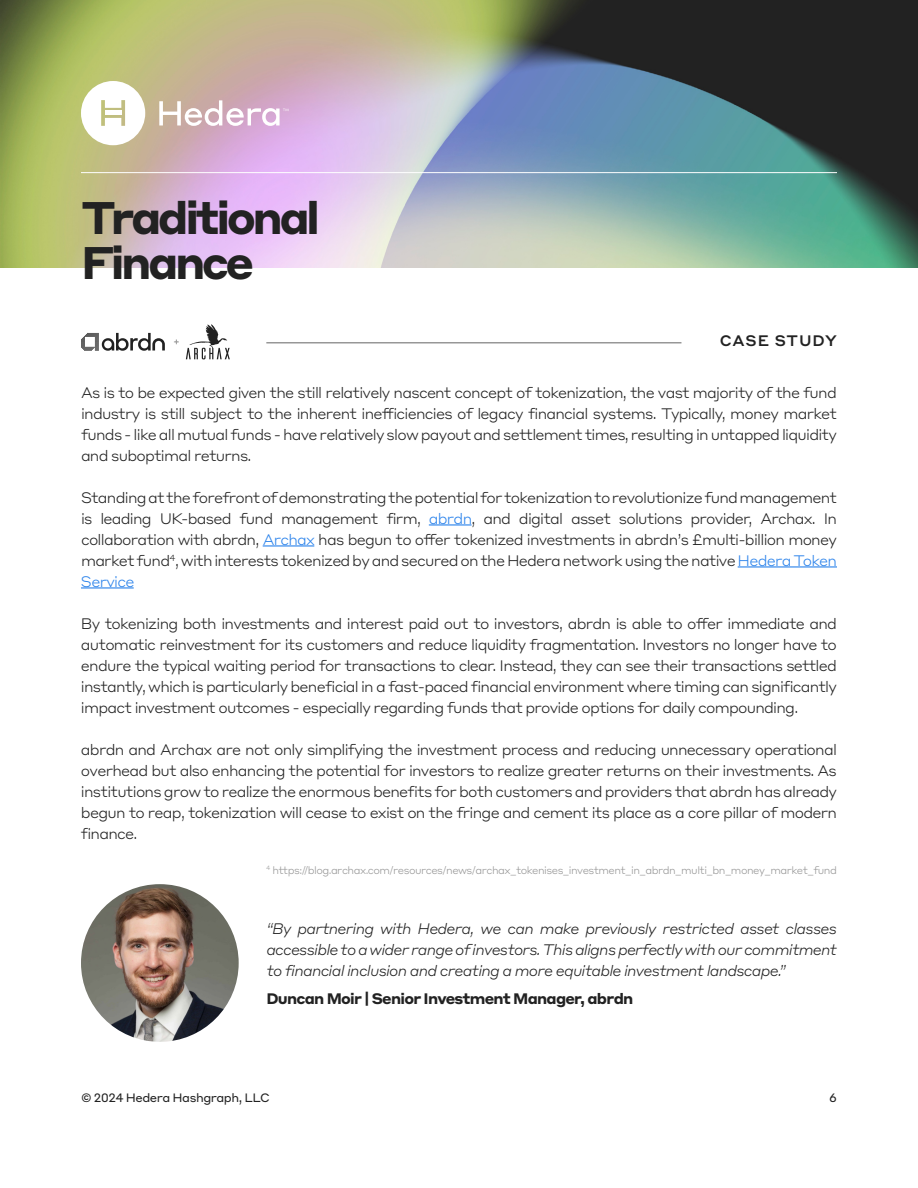
<style>
.page{position:relative;width:918px;height:1188px;background:#fff}
.page>*{position:absolute;margin:0;border:0;box-sizing:border-box;transform-origin:0 0}
.t1{font:700 45px/45px "Styrene A";letter-spacing:-.08em;color:#222}
.t2{font:300 15px/21px "Styrene A";letter-spacing:-.05em;color:#222;text-align:justify}
.t3{font:italic 300 15px/21px "Styrene A";letter-spacing:-.05em;color:#222;text-align:justify}
.t4{font:700 15px "Styrene A";letter-spacing:-.05em;color:#222}
.t5{font:500 15px "Styrene A";letter-spacing:.05em;color:#222}
.t6{font:12px "Styrene A";letter-spacing:-.04em;color:#222}
.t7{font:300 10.5px "Styrene A";letter-spacing:-.05em;color:#969696}
.s1{color:#2d84eb}
.s2{color:#fff}
</style>
<div class="page">
<img style="left:0;top:0;width:918px;height:268px">
<svg style="left:81px;top:81px;width:64px;height:64px"></svg>
<svg style="left:159px;top:100px;width:129px;height:26px"></svg>
<hr style="left:81px;top:172px;width:756px;height:1px;background:#fff">
<hr style="left:266px;top:342px;width:415px;height:1px;background:#646464">
<hr style="left:429px;top:524px;width:43px;height:2px;background:#2d84eb">
<hr style="left:263px;top:545px;width:51px;height:2px;background:#2d84eb">
<hr style="left:738px;top:566px;width:99px;height:2px;background:#2d84eb">
<hr style="left:81px;top:587px;width:53px;height:2px;background:#2d84eb">
<svg style="left:174px;top:340px;width:4px;height:4px"></svg>
<svg style="left:81px;top:333px;width:84px;height:18px"></svg>
<svg style="left:186px;top:324px;width:44px;height:36px"></svg>
<img style="left:81px;top:884px;width:158px;height:158px;border-radius:79px">
<h1 class="t1" style="left:81px;top:192px;width:241px">Traditional<br>Finance</h1>
<p class="t5" style="left:720px;top:328px;width:119px">CASE STUDY</p>
<p class="t2" style="left:81px;top:381px;width:758px">As is to be expected given the still relatively nascent concept of tokenization, the vast majority of the fund industry is still subject to the inherent inefficiencies of legacy financial systems. Typically, money market funds - like all mutual funds - have relatively slow payout and settlement times, resulting in untapped liquidity and suboptimal returns.</p>
<p class="t2" style="left:81px;top:486px;width:758px">Standing at the forefront of demonstrating the potential for tokenization to revolutionize fund management is leading UK-based fund management firm, <span class="s1">abrdn</span>, and digital asset solutions provider, Archax. In collaboration with abrdn, <span class="s1">Archax</span> has begun to offer tokenized investments in abrdn’s £multi-billion money market fund<sup>4</sup>, with interests tokenized by and secured on the Hedera network using the native <span class="s1">Hedera Token Service</span><span class="s2">.</span></p>
<p class="t2" style="left:81px;top:612px;width:758px">By tokenizing both investments and interest paid out to investors, abrdn is able to offer immediate and automatic reinvestment for its customers and reduce liquidity fragmentation. Investors no longer have to endure the typical waiting period for transactions to clear. Instead, they can see their transactions settled instantly, which is particularly beneficial in a fast-paced financial environment where timing can significantly impact investment outcomes - especially regarding funds that provide options for daily compounding.</p>
<p class="t2" style="left:81px;top:738px;width:758px">abrdn and Archax are not only simplifying the investment process and reducing unnecessary operational overhead but also enhancing the potential for investors to realize greater returns on their investments. As institutions grow to realize the enormous benefits for both customers and providers that abrdn has already begun to reap, tokenization will cease to exist on the fringe and cement its place as a core pillar of modern finance.</p>
<p class="t7" style="left:266px;top:861px;width:572px"><sup>4</sup> https://blog.archax.com/resources/news/archax_tokenises_investment_in_abrdn_multi_bn_money_market_fund</p>
<p class="t3" style="left:266px;top:917px;width:572px">“By partnering with Hedera, we can make previously restricted asset classes accessible to a wider range of investors. This aligns perfectly with our commitment to financial inclusion and creating a more equitable investment landscape.”</p>
<p class="t4" style="left:266px;top:985px;width:369px">Duncan Moir | Senior Investment Manager, abrdn</p>
<p class="t6" style="left:81px;top:1088px;width:190px">© 2024 Hedera Hashgraph, LLC</p>
<p class="t6" style="left:829px;top:1088px;width:9px">6</p>
</div>
